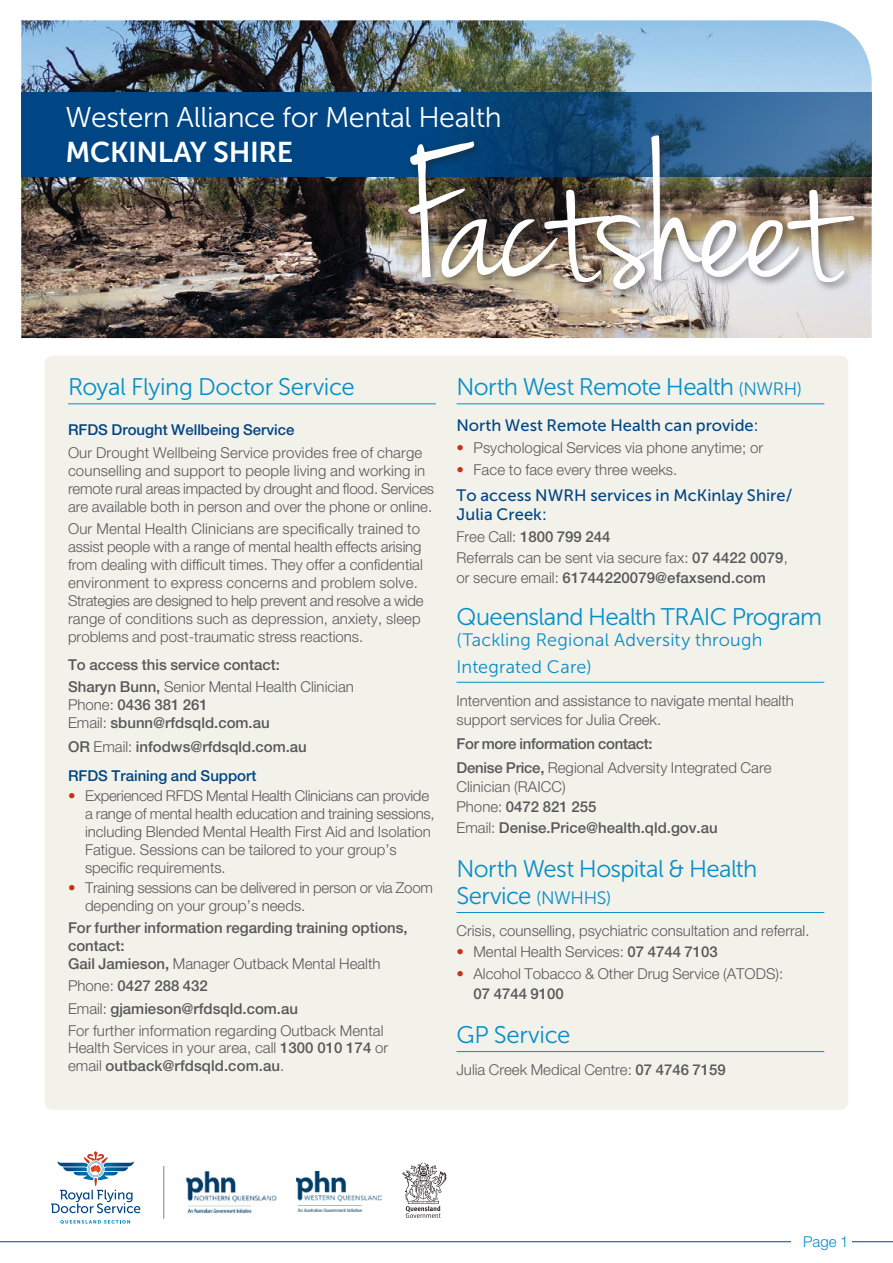
<style>
.page{position:relative;width:893px;height:1263px;background:#fff}
.page>*{position:absolute;margin:0;border:0;box-sizing:border-box;transform-origin:0 0}
.t1{font:196.8px "Jenna Sue";letter-spacing:-.015em;color:#fff}
.t2{font:28.5px/34.2px "Museo Sans 300";letter-spacing:-.015em;color:#fff}
.heading_MAIN{font:24px/27px "Museo Sans 300";letter-spacing:-.025em;color:#058ec8}
.heading_MAIN-2{font:18px/27px "Museo Sans 300";letter-spacing:.01em;color:#058ec8}
.sub_heading1{font:16.5px/19.5px "Museo Sans 500";letter-spacing:.005em;color:#004684}
.body{font:300 15px/18px "Helvetica Neue";color:#57585a}
.body-2{font:500 15px/18px "Helvetica Neue";color:#57585a}
.body-3{font:500 15px "Helvetica Neue";color:#004684}
.body-4{font:500 15px "Helvetica Neue";letter-spacing:-.02em;color:#57585a}
.body-5{font:300 15px "Helvetica Neue";color:#058ec8}
.s1{font-family:"Museo Sans 700"}
.s2{font-size:18px}
.s3{color:#c5321a}
.s4{font-weight:300}
.s5{font-weight:500}
</style>
<div class="page">
<img style="left:21px;top:20px;width:851px;height:318px">
<svg style="left:21px;top:93px;width:851px;height:84px;background:#0c4d86"></svg>
<div style="left:405px;top:132px;width:460px;height:168px;background:#231f20;opacity:.55"></div>
<div style="left:45px;top:356px;width:803px;height:754px;background:#f3f2ea;border-radius:9px"></div>
<hr style="left:68px;top:403px;width:368px;height:1px;background:#058ec8">
<hr style="left:456px;top:403px;width:368px;height:1px;background:#058ec8">
<hr style="left:456px;top:682px;width:368px;height:1px;background:#058ec8">
<hr style="left:456px;top:912px;width:368px;height:1px;background:#058ec8">
<hr style="left:456px;top:1051px;width:368px;height:1px;background:#058ec8">
<hr style="left:0;top:1241px;width:893px;height:1px;background:#004684">
<div style="left:792px;top:1229px;width:60px;height:23px;background:#fff"></div>
<svg style="left:51px;top:1151px;width:89px;height:62px"></svg>
<svg style="left:60px;top:1220px;width:70px;height:4px"></svg>
<img style="left:185px;top:1171px;width:92px;height:43px">
<img style="left:297px;top:1171px;width:84px;height:41px">
<svg style="left:402px;top:1162px;width:44px;height:56px"></svg>
<hr style="left:163px;top:1166px;width:1px;height:52px;background:#808285">
<p class="t2" style="left:66px;top:101px;width:438px">Western Alliance for Mental Health<br><span class="s1">MCKINLAY SHIRE</span></p>
<p class="t1" style="left:404px;top:107px;width:439px">Factsheet</p>
<p class="heading_MAIN" style="left:68px;top:373px;width:288px">Royal Flying Doctor Service</p>
<p class="heading_MAIN" style="left:456px;top:373px;width:347px">North West Remote Health <span class="s2">(NWRH)</span></p>
<p class="sub_heading1" style="left:456px;top:416px;width:304px">North West Remote Health can provide:</p>
<p class="body" style="left:456px;top:438px;width:308px"><span class="s3">•</span> Psychological Services via phone anytime; or</p>
<p class="body" style="left:456px;top:460px;width:222px"><span class="s3">•</span> Face to face every three weeks.</p>
<p class="sub_heading1" style="left:456px;top:485px;width:337px">To access NWRH services in McKinlay Shire/<br>Julia Creek:</p>
<p class="body-2" style="left:456px;top:527px;width:155px"><span class="s4">Free Call:</span> 1800 799 244</p>
<p class="body" style="left:456px;top:548px;width:333px;line-height:19.5px">Referrals can be sent via secure fax: <span class="s5">07 4422 0079</span>, or secure email: <span class="s5">61744220079@efaxsend.com</span></p>
<p class="heading_MAIN" style="left:456px;top:603px;width:367px">Queensland Health TRAIC Program</p>
<p class="heading_MAIN-2" style="left:456px;top:627px;width:307px">(Tackling Regional Adversity through<br>Integrated Care)</p>
<p class="body" style="left:456px;top:690px;width:339px;line-height:19.5px">Intervention and assistance to navigate mental health support services for Julia Creek.</p>
<p class="body-4" style="left:456px;top:734px;width:198px">For more information contact:</p>
<p class="body" style="left:456px;top:757px;width:317px;line-height:19.5px"><span class="s5">Denise Price,</span> Regional Adversity Integrated Care<br>Clinician (RAICC)<br>Phone: <span class="s5">0472 821 255</span></p>
<p class="body-2" style="left:456px;top:818px;width:263px"><span class="s4">Email:</span> Denise.Price@health.qld.gov.au</p>
<p class="heading_MAIN" style="left:456px;top:855px;width:302px">North West Hospital &amp; Health<br>Service <span class="s2">(NWHHS)</span></p>
<p class="body" style="left:456px;top:921px;width:355px">Crisis, counselling, psychiatric consultation and referral.</p>
<p class="body" style="left:456px;top:943px;width:263px"><span class="s3">•</span> Mental Health Services: <span class="s5">07 4744 7103</span></p>
<p class="body" style="left:473px;top:964px;width:311px;line-height:19.5px;text-indent:-17px"><span class="s3">•</span> Alcohol Tobacco &amp; Other Drug Service (ATODS):<br><span class="s5">07 4744 9100</span></p>
<p class="heading_MAIN" style="left:456px;top:1021px;width:115px">GP Service</p>
<p class="body" style="left:456px;top:1060px;width:271px">Julia Creek Medical Centre: <span class="s5">07 4746 7159</span></p>
<p class="body-3" style="left:68px;top:421px;width:228px">RFDS Drought Wellbeing Service</p>
<p class="body" style="left:68px;top:443px;width:368px">Our Drought Wellbeing Service provides free of charge counselling and support to people living and working in remote rural areas impacted by drought and flood. Services are available both in person and over the phone or online.</p>
<p class="body" style="left:68px;top:519px;width:357px">Our Mental Health Clinicians are specifically trained to assist people with a range of mental health effects arising from dealing with difficult times. They offer a confidential environment to express concerns and problem solve.<br>Strategies are designed to help prevent and resolve a wide range of conditions such as depression, anxiety, sleep problems and post-traumatic stress reactions.</p>
<p class="body-2" style="left:68px;top:656px;width:214px">To access this service contact:</p>
<p class="body-2" style="left:68px;top:678px;width:287px">Sharyn Bunn, <span class="s4">Senior Mental Health Clinician<br>Phone:</span> 0436 381 261<br><span class="s4">Email:</span> sbunn@rfdsqld.com.au</p>
<p class="body-2" style="left:68px;top:738px;width:240px">OR <span class="s4">Email:</span> infodws@rfdsqld.com.au</p>
<p class="body-3" style="left:68px;top:766px;width:190px">RFDS Training and Support</p>
<p class="body" style="left:85px;top:786px;width:351px;text-indent:-17px"><span class="s3">•</span> Experienced RFDS Mental Health Clinicians can provide a range of mental health education and training sessions, including Blended Mental Health First Aid and Isolation Fatigue. Sessions can be tailored to your group’s specific requirements.</p>
<p class="body" style="left:85px;top:878px;width:349px;text-indent:-17px"><span class="s3">•</span> Training sessions can be delivered in person or via Zoom depending on your group’s needs.</p>
<p class="body-2" style="left:68px;top:919px;width:341px">For further information regarding training options, contact:<br>Gail Jamieson, <span class="s4">Manager Outback Mental Health</span></p>
<p class="body-2" style="left:68px;top:977px;width:141px"><span class="s4">Phone:</span> 0427 288 432</p>
<p class="body-2" style="left:68px;top:999px;width:232px"><span class="s4">Email:</span> gjamieson@rfdsqld.com.au</p>
<p class="body" style="left:68px;top:1021px;width:322px">For further information regarding Outback Mental<br>Health Services in your area, call <span class="s5">1300 010 174</span> or email <span class="s5">outback@rfdsqld.com.au</span>.</p>
<p class="body-5" style="left:803px;top:1233px;width:47px">Page 1</p>
</div>
